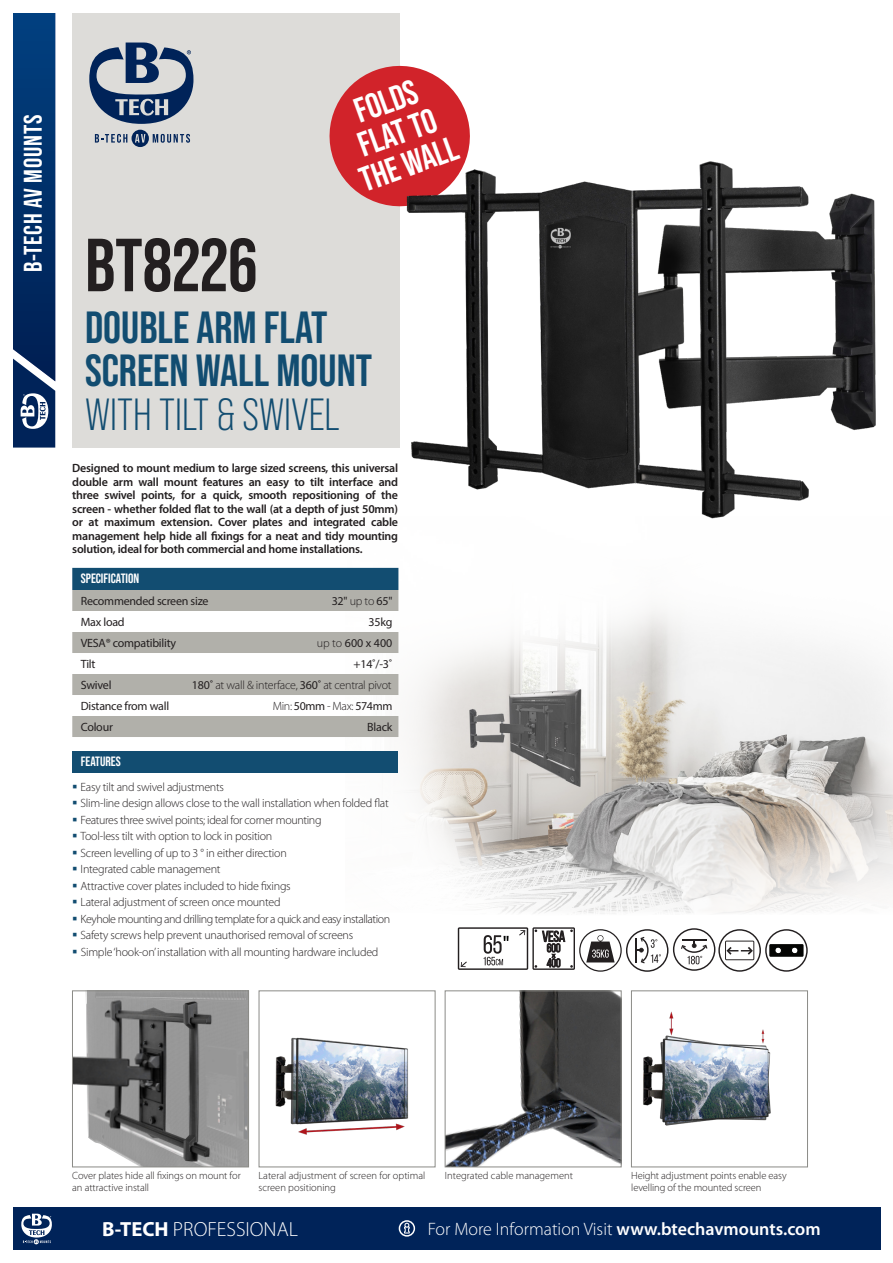
<style>
.page{position:relative;width:893px;height:1263px;background:#fff}
.page>*{position:absolute;margin:0;border:0;box-sizing:border-box;transform-origin:0 0}
.t1{font:700 75px "Bebas Neue Pro";color:#231f20}
.t2{font:700 45px/43.5px "Bebas Neue Pro";color:#124d71}
.t3{font:700 34.8px "Bebas Neue Pro";color:#fff}
.t4{font:700 25.5px "Bebas Neue Pro";letter-spacing:.03em;color:#fff}
.t5{font:300 20.55px "Myriad Pro";color:#fff}
.t6{font:300 18px "Myriad Pro";color:#fff}
.t7{font:700 13.5px "Bebas Neue Pro";color:#fff}
.t8{font:300 12px "Myriad Pro";letter-spacing:-.02em;color:#231f20}
.t9{font:600 12px/13.5px "Myriad Pro";letter-spacing:-.02em;color:#231f20;text-align:justify}
.t10{font:12px "Myriad Pro";letter-spacing:-.02em;color:#231f20}
.t11{font:300 12px "Myriad Pro";letter-spacing:-.04em;color:#231f20}
.t12{font:300 10.5px/12px "Myriad Pro";letter-spacing:-.005em;color:#231f20}
.s1{font-weight:400}
.s2{font-weight:300}
.s3{font-weight:700}
.s4{font-weight:600}
</style>
<div class="page">
<img style="left:346px;top:567px;width:547px;height:347px">
<div style="left:72px;top:13px;width:328px;height:435px;background:#dddcd9"></div>
<svg style="left:95px;top:130px;width:95px;height:17px"></svg>
<svg style="left:89px;top:43px;width:104px;height:81px"></svg>
<svg style="left:329px;top:65px;width:141px;height:141px"></svg>
<svg style="left:13px;top:13px;width:42px;height:435px;background:#0c386e"></svg>
<div style="left:13px;top:1208px;width:867px;height:42px;background:#002359"></div>
<svg style="left:21px;top:1214px;width:31px;height:30px"></svg>
<svg style="left:399px;top:1220px;width:16px;height:16px"></svg>
<img style="left:275px;top:1037px;width:134px;height:98px">
<div style="left:259px;top:991px;width:176px;height:176px;border:1px solid #8b8b87"></div>
<img style="left:391px;top:134px;width:485px;height:385px">
<img style="left:74px;top:993px;width:173px;height:172px">
<div style="left:72px;top:991px;width:177px;height:176px;border:1px solid #8b8b87"></div>
<img style="left:447px;top:993px;width:172px;height:172px">
<div style="left:445px;top:991px;width:176px;height:176px;border:1px solid #8b8b87"></div>
<img style="left:643px;top:1011px;width:128px;height:115px">
<div style="left:631px;top:991px;width:177px;height:176px;border:1px solid #8b8b87"></div>
<div style="left:72px;top:568px;width:326px;height:22px;background:#124d71"></div>
<svg style="left:72px;top:590px;width:326px;height:147px;fill:#b1b0aa"></svg>
<div style="left:72px;top:751px;width:326px;height:21px;background:#124d71"></div>
<svg style="left:458px;top:927px;width:350px;height:45px"></svg>
<p class="t4" style="left:18px;top:272px;width:158px;rotate:-90deg">B-TECH AV MOUNTS</p>
<p class="t3" style="left:349px;top:93px;width:66px;rotate:-20deg">FOLDS</p>
<p class="t3" style="left:353px;top:127px;width:82px;rotate:-20deg">FLAT TO</p>
<p class="t3" style="left:354px;top:162px;width:103px;rotate:-20deg">THE WALL</p>
<p class="t1" style="left:85px;top:222px;width:174px">BT8226</p>
<p class="t2" style="left:85px;top:305px;width:289px">DOUBLE ARM FLAT<br>SCREEN WALL MOUNT<br><span class="s1">WITH TILT &amp; SWIVEL</span></p>
<p class="t9" style="left:72px;top:461px;width:327px">Designed to mount medium to large sized screens, this universal double arm wall mount features an easy to tilt interface and three swivel points, for a quick, smooth repositioning of the screen - whether folded flat to the wall (at a depth of just 50mm) or at maximum extension. Cover plates and integrated cable management help hide all fixings for a neat and tidy mounting solution, ideal for both commercial and home installations.</p>
<p class="t7" style="left:81px;top:571px;width:60px">SPECIFICATION</p>
<p class="t10" style="left:81px;top:593px;width:129px">Recommended screen size</p>
<p class="t10" style="left:332px;top:593px;width:62px">32" <span class="s2">up to</span> 65"</p>
<p class="t10" style="left:81px;top:614px;width:45px">Max load</p>
<p class="t10" style="left:368px;top:614px;width:25px">35kg</p>
<p class="t10" style="left:81px;top:635px;width:97px">VESA® compatibility</p>
<p class="t10" style="left:317px;top:635px;width:77px"><span class="s2">up to</span> 600 x 400</p>
<p class="t10" style="left:81px;top:656px;width:16px">Tilt</p>
<p class="t10" style="left:353px;top:656px;width:40px">+14˚/-3˚</p>
<p class="t10" style="left:81px;top:677px;width:32px">Swivel</p>
<p class="t8" style="left:192px;top:678px;width:201px"><span class="s1">180˚</span> at wall &amp; interface, <span class="s1">360˚</span> at central pivot</p>
<p class="t10" style="left:81px;top:698px;width:90px">Distance from wall</p>
<p class="t8" style="left:273px;top:699px;width:121px">Min: <span class="s1">50mm</span> - Max: <span class="s1">574mm</span></p>
<p class="t10" style="left:81px;top:719px;width:34px">Colour</p>
<p class="t10" style="left:367px;top:719px;width:27px">Black</p>
<p class="t7" style="left:81px;top:754px;width:41px">FEATURES</p>
<p class="t8" style="left:81px;top:779px;width:145px">Easy tilt and swivel adjustments</p>
<p class="t8" style="left:81px;top:796px;width:310px">Slim-line design allows close to the wall installation when folded flat</p>
<p class="t8" style="left:81px;top:812px;width:242px">Features three swivel points; ideal for corner mounting</p>
<p class="t8" style="left:81px;top:829px;width:193px">Tool-less tilt with option to lock in position</p>
<p class="t8" style="left:81px;top:845px;width:208px">Screen levelling of up to 3 ° in either direction</p>
<p class="t8" style="left:81px;top:862px;width:142px">Integrated cable management</p>
<p class="t8" style="left:81px;top:878px;width:212px">Attractive cover plates included to hide fixings</p>
<p class="t8" style="left:81px;top:895px;width:202px">Lateral adjustment of screen once mounted</p>
<p class="t11" style="left:81px;top:911px;width:311px">Keyhole mounting and drilling template for a quick and easy installation</p>
<p class="t8" style="left:81px;top:928px;width:274px">Safety screws help prevent unauthorised removal of screens</p>
<p class="t8" style="left:81px;top:944px;width:299px">Simple ‘hook-on’ installation with all mounting hardware included</p>
<p class="t12" style="left:72px;top:1170px;width:170px">Cover plates hide all fixings on mount for</p>
<p class="t12" style="left:445px;top:1170px;width:130px">Integrated cable management</p>
<p class="t12" style="left:72px;top:1182px;width:78px">an attractive install</p>
<p class="t12" style="left:259px;top:1170px;width:168px">Lateral adjustment of screen for optimal screen positioning</p>
<p class="t12" style="left:631px;top:1170px;width:157px">Height adjustment points enable easy levelling of the mounted screen</p>
<p class="t5" style="left:102px;top:1217px;width:197px"><span class="s3">B-TECH</span> PROFESSIONAL</p>
<p class="t6" style="left:428px;top:1218px;width:394px">For More Information Visit <span class="s4">www.btechavmounts.com</span></p>
</div>
